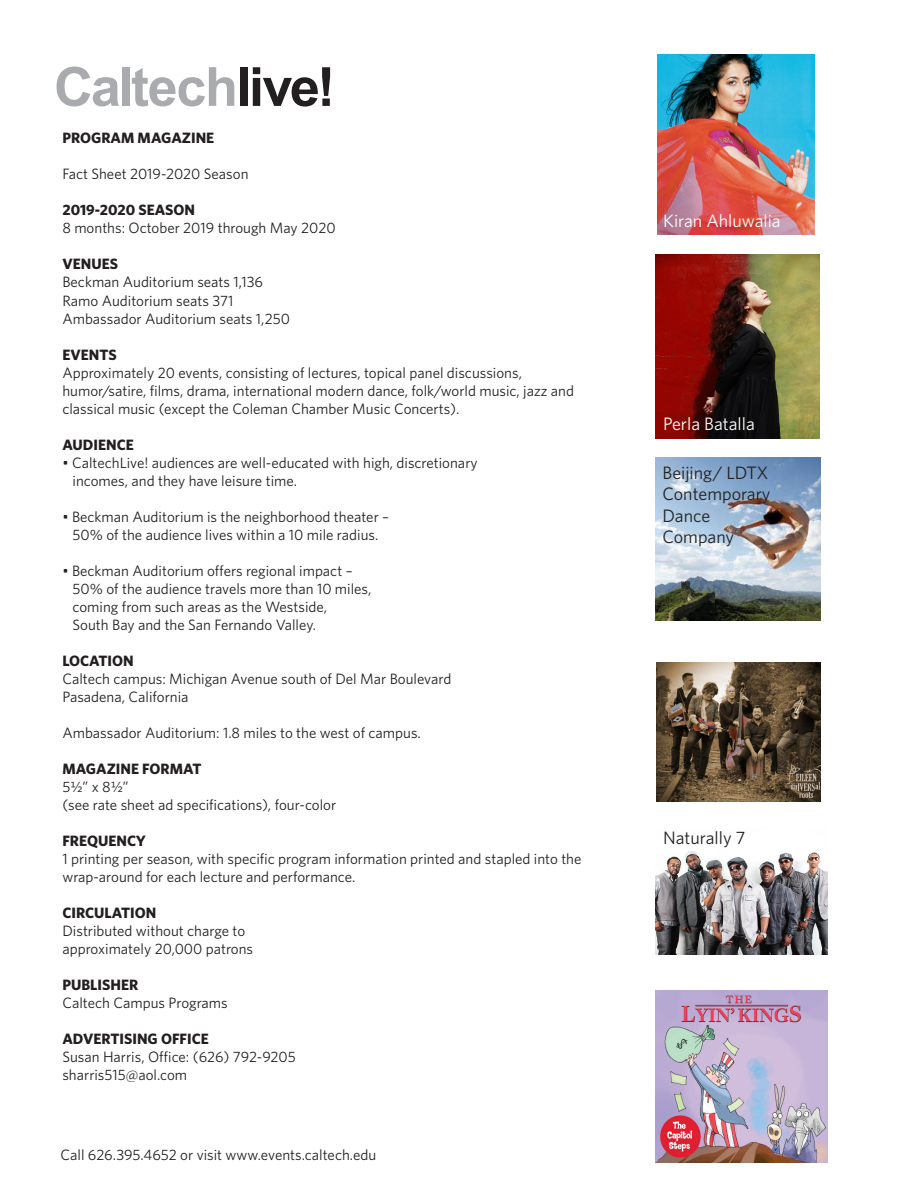
<style>
.page{position:relative;width:918px;height:1188px;background:#fff}
.page>*{position:absolute;margin:0;border:0;box-sizing:border-box;transform-origin:0 0}
.t1{font:700 54px "Arial";letter-spacing:-.03em;color:#aaabaf}
.t2{font:18px "Whitney";color:#231f20}
.t3{font:18px "Whitney";color:#fff}
.t4{font:15px "Whitney";color:#231f20}
.t5{font:700 15px "Whitney";color:#231f20}
.s1{color:#231f20}
</style>
<div class="page">
<img style="left:655px;top:254px;width:164px;height:185px">
<img style="left:655px;top:458px;width:165px;height:163px">
<img style="left:655px;top:851px;width:173px;height:103px">
<img style="left:657px;top:662px;width:163px;height:140px">
<img style="left:655px;top:991px;width:173px;height:171px">
<img style="left:657px;top:54px;width:158px;height:180px">
<p class="t1" style="left:54px;top:51px;width:283px">Caltech<span class="s1">live!</span></p>
<p class="t5" style="left:62px;top:127px;width:153px">PROGRAM MAGAZINE</p>
<p class="t4" style="left:62px;top:163px;width:188px">Fact Sheet 2019-2020 Season</p>
<p class="t5" style="left:62px;top:199px;width:134px">2019-2020 SEASON</p>
<p class="t4" style="left:62px;top:217px;width:275px">8 months: October 2019 through May 2020</p>
<p class="t5" style="left:62px;top:253px;width:57px">VENUES</p>
<p class="t4" style="left:62px;top:271px;width:202px">Beckman Auditorium seats 1,136</p>
<p class="t4" style="left:62px;top:291px;width:173px">Ramo Auditorium seats 371</p>
<p class="t4" style="left:62px;top:309px;width:229px">Ambassador Auditorium seats 1,250</p>
<p class="t5" style="left:62px;top:345px;width:56px">EVENTS</p>
<p class="t4" style="left:62px;top:363px;width:461px">Approximately 20 events, consisting of lectures, topical panel discussions,</p>
<p class="t4" style="left:62px;top:381px;width:513px">humor/satire, films, drama, international modern dance, folk/world music, jazz and</p>
<p class="t4" style="left:62px;top:399px;width:399px">classical music (except the Coleman Chamber Music Concerts).</p>
<p class="t5" style="left:62px;top:435px;width:73px">AUDIENCE</p>
<p class="t4" style="left:62px;top:453px;width:417px">• CaltechLive! audiences are well-educated with high, discretionary</p>
<p class="t4" style="left:73px;top:471px;width:226px">incomes, and they have leisure time.</p>
<p class="t4" style="left:62px;top:507px;width:328px">• Beckman Auditorium is the neighborhood theater –</p>
<p class="t4" style="left:73px;top:525px;width:307px">50% of the audience lives within a 10 mile radius.</p>
<p class="t4" style="left:62px;top:561px;width:292px">• Beckman Auditorium offers regional impact –</p>
<p class="t4" style="left:73px;top:579px;width:300px">50% of the audience travels more than 10 miles,</p>
<p class="t4" style="left:73px;top:597px;width:256px">coming from such areas as the Westside,</p>
<p class="t4" style="left:73px;top:615px;width:245px">South Bay and the San Fernando Valley.</p>
<p class="t5" style="left:62px;top:651px;width:73px">LOCATION</p>
<p class="t4" style="left:62px;top:669px;width:390px">Caltech campus: Michigan Avenue south of Del Mar Boulevard</p>
<p class="t4" style="left:62px;top:687px;width:128px">Pasadena, California</p>
<p class="t4" style="left:62px;top:723px;width:360px">Ambassador Auditorium: 1.8 miles to the west of campus.</p>
<p class="t5" style="left:62px;top:759px;width:141px">MAGAZINE FORMAT</p>
<p class="t4" style="left:62px;top:777px;width:68px">5½” x 8½”</p>
<p class="t4" style="left:62px;top:795px;width:275px">(see rate sheet ad specifications), four-color</p>
<p class="t5" style="left:62px;top:831px;width:85px">FREQUENCY</p>
<p class="t4" style="left:62px;top:849px;width:521px">1 printing per season, with specific program information printed and stapled into the</p>
<p class="t4" style="left:62px;top:867px;width:295px">wrap-around for each lecture and performance.</p>
<p class="t5" style="left:62px;top:903px;width:96px">CIRCULATION</p>
<p class="t4" style="left:62px;top:921px;width:184px">Distributed without charge to</p>
<p class="t4" style="left:62px;top:939px;width:192px">approximately 20,000 patrons</p>
<p class="t5" style="left:62px;top:975px;width:77px">PUBLISHER</p>
<p class="t4" style="left:62px;top:993px;width:167px">Caltech Campus Programs</p>
<p class="t5" style="left:62px;top:1029px;width:148px">ADVERTISING OFFICE</p>
<p class="t4" style="left:62px;top:1047px;width:235px">Susan Harris, Office: (626) 792-9205</p>
<p class="t4" style="left:62px;top:1065px;width:126px">sharris515@aol.com</p>
<p class="t4" style="left:60px;top:1144px;width:317px">Call 626.395.4652 or visit www.events.caltech.edu</p>
<p class="t3" style="left:663px;top:209px;width:119px">Kiran Ahluwalia</p>
<p class="t3" style="left:663px;top:412px;width:93px">Perla Batalla</p>
<p class="t2" style="left:663px;top:460px;width:107px">Beijing/ LDTX</p>
<p class="t2" style="left:663px;top:482px;width:110px">Contemporary</p>
<p class="t2" style="left:663px;top:504px;width:49px">Dance</p>
<p class="t2" style="left:663px;top:525px;width:73px">Company</p>
<p class="t2" style="left:663px;top:825px;width:84px">Naturally 7</p>
</div>
